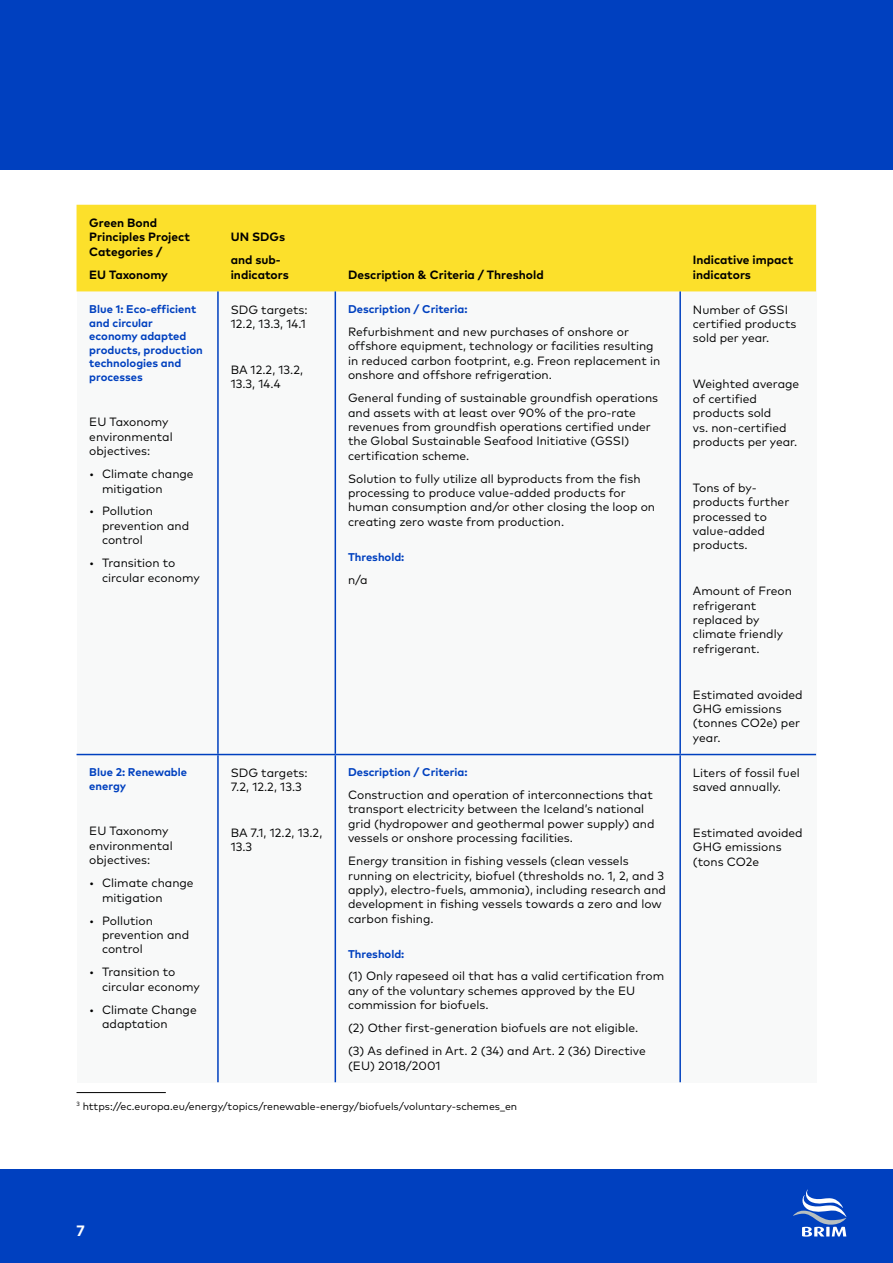
<style>
.page{position:relative;width:893px;height:1263px;background:#fff}
.page>*{position:absolute;margin:0;border:0;box-sizing:border-box;transform-origin:0 0}
.t1{font:700 15px "Mark Pro";color:#fff}
.t2{font:12px/14.4px "Mark Pro";color:#000}
.t3{font:700 12px/14.4px "Mark Pro";color:#000}
.t4{font:700 11.25px/13.5px "Mark Pro";color:#0040bf}
.t5{font:10.5px "Mark Pro";color:#000}
</style>
<div class="page">
<div style="left:0;top:1169px;width:893px;height:94px;background:#0040bf"></div>
<div style="left:0;top:0;width:893px;height:170px;background:#0040bf"></div>
<svg style="left:793px;top:1189px;width:53px;height:47px"></svg>
<div style="left:77px;top:205px;width:739px;height:877px;background:#f8f9f9"></div>
<div style="left:77px;top:205px;width:739px;height:86px;background:#fce02b"></div>
<hr style="left:217px;top:291px;width:2px;height:463px;background:#0040bf">
<hr style="left:335px;top:291px;width:1px;height:463px;background:#0040bf">
<hr style="left:679px;top:291px;width:2px;height:463px;background:#0040bf">
<hr style="left:77px;top:754px;width:141px;height:1px;background:#0040bf">
<hr style="left:218px;top:754px;width:117px;height:1px;background:#0040bf">
<hr style="left:217px;top:755px;width:2px;height:327px;background:#0040bf">
<hr style="left:335px;top:754px;width:345px;height:1px;background:#0040bf">
<hr style="left:335px;top:755px;width:1px;height:327px;background:#0040bf">
<hr style="left:680px;top:754px;width:136px;height:1px;background:#0040bf">
<hr style="left:679px;top:755px;width:2px;height:327px;background:#0040bf">
<hr style="left:77px;top:1092px;width:89px;height:1px;background:#000">
<p class="t3" style="left:89px;top:214px;width:102px">Green Bond<br>Principles Project<br>Categories /</p>
<p class="t3" style="left:89px;top:266px;width:80px">EU Taxonomy</p>
<p class="t4" style="left:89px;top:301px;width:115px">Blue 1: Eco-efficient and circular economy adapted products, production technologies and processes</p>
<p class="t2" style="left:89px;top:414px;width:85px">EU Taxonomy environmental objectives:</p>
<p class="t2" style="left:102px;top:466px;width:93px;text-indent:-13px">• Climate change mitigation</p>
<p class="t2" style="left:102px;top:503px;width:89px;text-indent:-13px">• Pollution prevention and control</p>
<p class="t2" style="left:102px;top:555px;width:99px;text-indent:-13px">• Transition to circular economy</p>
<p class="t3" style="left:231px;top:225px;width:56px;line-height:23px">UN SDGs and sub-</p>
<p class="t3" style="left:231px;top:266px;width:60px">indicators</p>
<p class="t3" style="left:348px;top:266px;width:197px">Description &amp; Criteria / Threshold</p>
<p class="t2" style="left:231px;top:301px;width:78px">SDG targets:<br>12.2, 13.3, 14.1</p>
<p class="t2" style="left:231px;top:361px;width:74px">BA 12.2, 13.2,<br>13.3, 14.4</p>
<p class="t4" style="left:348px;top:301px;width:121px">Description / Criteria:</p>
<p class="t2" style="left:348px;top:324px;width:314px">Refurbishment and new purchases of onshore or offshore equipment, technology or facilities resulting in reduced carbon footprint, e.g. Freon replacement in onshore and offshore refrigeration.</p>
<p class="t2" style="left:348px;top:390px;width:312px">General funding of sustainable groundfish operations and assets with at least over 90% of the pro-rate revenues from groundfish operations certified under the Global Sustainable Seafood Initiative (GSSI) certification scheme.</p>
<p class="t2" style="left:348px;top:470px;width:309px">Solution to fully utilize all byproducts from the fish processing to produce value-added products for human consumption and/or other closing the loop on creating zero waste from production.</p>
<p class="t4" style="left:348px;top:549px;width:58px">Threshold:</p>
<p class="t2" style="left:348px;top:571px;width:21px">n/a</p>
<p class="t4" style="left:89px;top:764px;width:99px">Blue 2: Renewable energy</p>
<p class="t2" style="left:89px;top:823px;width:85px">EU Taxonomy environmental objectives:</p>
<p class="t2" style="left:102px;top:875px;width:93px;text-indent:-13px">• Climate change mitigation</p>
<p class="t2" style="left:102px;top:912px;width:89px;text-indent:-13px">• Pollution prevention and control</p>
<p class="t2" style="left:102px;top:964px;width:99px;text-indent:-13px">• Transition to circular economy</p>
<p class="t2" style="left:102px;top:1001px;width:96px;text-indent:-13px">• Climate Change adaptation</p>
<p class="t2" style="left:231px;top:764px;width:78px">SDG targets:<br>7.2, 12.2, 13.3</p>
<p class="t2" style="left:231px;top:824px;width:93px">BA 7.1, 12.2, 13.2,<br>13.3</p>
<p class="t4" style="left:348px;top:764px;width:121px">Description / Criteria:</p>
<p class="t2" style="left:348px;top:787px;width:308px">Construction and operation of interconnections that transport electricity between the Iceland’s national grid (hydropower and geothermal power supply) and vessels or onshore processing facilities.</p>
<p class="t2" style="left:348px;top:853px;width:319px">Energy transition in fishing vessels (clean vessels running on electricity, biofuel (thresholds no. 1, 2, and 3 apply), electro-fuels, ammonia), including research and development in fishing vessels towards a zero and low carbon fishing.</p>
<p class="t4" style="left:348px;top:946px;width:58px">Threshold:</p>
<p class="t2" style="left:348px;top:968px;width:318px">(1) Only rapeseed oil that has a valid certification from any of the voluntary schemes approved by the EU commission for biofuels.</p>
<p class="t2" style="left:348px;top:1015px;width:299px;line-height:23px">(2) Other first-generation biofuels are not eligible. (3) As defined in Art. 2 (34) and Art. 2 (36) Directive</p>
<p class="t2" style="left:348px;top:1057px;width:94px">(EU) 2018/2001</p>
<p class="t5" style="left:77px;top:1098px;width:442px"><sup>3</sup> https://ec.europa.eu/energy/topics/renewable-energy/biofuels/voluntary-schemes_en</p>
<p class="t3" style="left:693px;top:252px;width:102px">Indicative impact indicators</p>
<p class="t2" style="left:693px;top:301px;width:105px">Number of GSSI certified products sold per year.</p>
<p class="t2" style="left:693px;top:376px;width:108px">Weighted average of certified products sold<br>vs. non-certified products per year.</p>
<p class="t2" style="left:693px;top:479px;width:98px">Tons of by&shy;products further processed to value-added products.</p>
<p class="t2" style="left:693px;top:583px;width:101px">Amount of Freon refrigerant replaced by climate friendly refrigerant.</p>
<p class="t2" style="left:693px;top:686px;width:111px">Estimated avoided<br>GHG emissions (tonnes CO2e) per year.</p>
<p class="t2" style="left:693px;top:764px;width:108px">Liters of fossil fuel saved annually.</p>
<p class="t2" style="left:693px;top:824px;width:111px">Estimated avoided<br>GHG emissions (tons CO2e</p>
<p class="t1" style="left:77px;top:1219px;width:10px">7</p>
</div>
